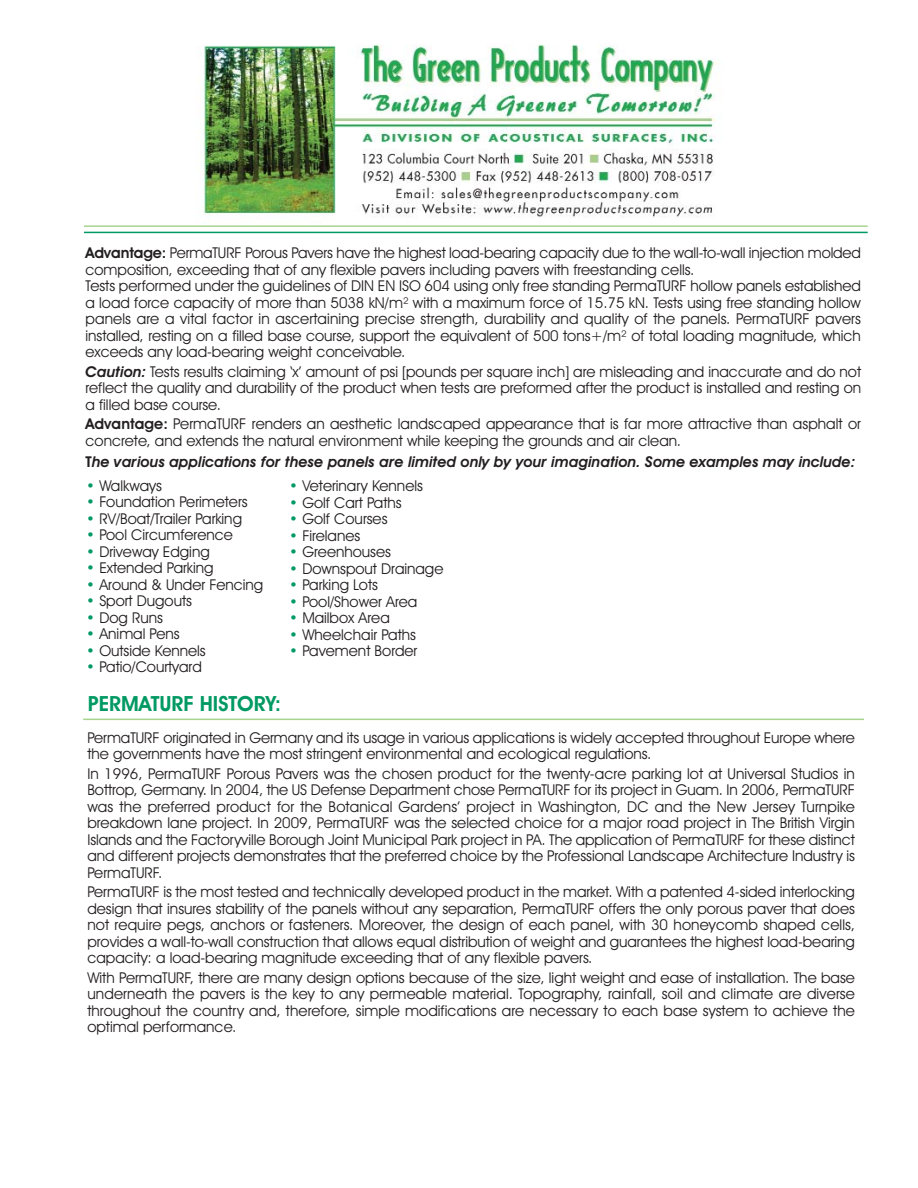
<style>
.page{position:relative;width:918px;height:1188px;background:#fff}
.page>*{position:absolute;margin:0;border:0;box-sizing:border-box;transform-origin:0 0}
.t1{font:600 21px "Avant Garde IT Cby BT";color:#009964}
.t2{font:15px/16.5px "Avant Garde IT Cby BT";color:#231f20;text-align:justify}
.t3{font:italic 600 15px "Avant Garde IT Cby BT";color:#231f20}
.s1{font-weight:600}
.s2{font-weight:600;font-style:italic}
.s3{font-style:normal}
.s4{color:#009964}
</style>
<div class="page">
<img style="left:200px;top:44px;width:518px;height:174px">
<hr style="left:83px;top:719px;width:781px;height:1px;background:#a7d48e">
<hr style="left:84px;top:225px;width:784px;height:2px;background:#a7d48e">
<hr style="left:84px;top:232px;width:784px;height:1px;background:#009964">
<p class="t2" style="left:86px;top:246px;width:777px;text-align:left"><span class="s1">Advantage:</span> PermaTURF Porous Pavers have the highest load-bearing capacity due to the wall-to-wall injection molded composition, exceeding that of any flexible pavers including pavers with freestanding cells.<br>Tests performed under the guidelines of DIN EN ISO 604 using only free standing PermaTURF hollow panels established a load force capacity of more than 5038 kN/m² with a maximum force of 15.75 kN. Tests using free standing hollow panels are a vital factor in ascertaining precise strength, durability and quality of the panels. PermaTURF pavers installed, resting on a filled base course, support the equivalent of 500 tons+/m² of total loading magnitude, which exceeds any load-bearing weight conceivable.</p>
<p class="t2" style="left:86px;top:365px;width:777px"><span class="s2">Caution:</span> Tests results claiming ‘x’ amount of psi [pounds per square inch] are misleading and inaccurate and do not reflect the quality and durability of the product when tests are preformed after the product is installed and resting on a filled base course.</p>
<p class="t2" style="left:86px;top:417px;width:777px"><span class="s1">Advantage:</span> PermaTURF renders an aesthetic landscaped appearance that is far more attractive than asphalt or concrete, and extends the natural environment while keeping the grounds and air clean.</p>
<p class="t3" style="left:86px;top:456px;width:771px"><span class="s3">T</span>he various applications for these panels are limited only by your imagination. Some examples may include:</p>
<p class="t2" style="left:86px;top:479px;width:77px"><span class="s4">•</span> Walkways</p>
<p class="t2" style="left:86px;top:495px;width:163px"><span class="s4">•</span> Foundation Perimeters</p>
<p class="t2" style="left:86px;top:512px;width:157px"><span class="s4">•</span> RV/Boat/Trailer Parking</p>
<p class="t2" style="left:86px;top:528px;width:148px"><span class="s4">•</span> Pool Circumference</p>
<p class="t2" style="left:86px;top:545px;width:125px"><span class="s4">•</span> Driveway Edging</p>
<p class="t2" style="left:86px;top:561px;width:129px"><span class="s4">•</span> Extended Parking</p>
<p class="t2" style="left:86px;top:578px;width:179px"><span class="s4">•</span> Around &amp; Under Fencing</p>
<p class="t2" style="left:86px;top:594px;width:107px"><span class="s4">•</span> Sport Dugouts</p>
<p class="t2" style="left:86px;top:611px;width:78px"><span class="s4">•</span> Dog Runs</p>
<p class="t2" style="left:86px;top:627px;width:95px"><span class="s4">•</span> Animal Pens</p>
<p class="t2" style="left:86px;top:644px;width:121px"><span class="s4">•</span> Outside Kennels</p>
<p class="t2" style="left:86px;top:660px;width:117px"><span class="s4">•</span> Patio/Courtyard</p>
<p class="t2" style="left:289px;top:479px;width:135px"><span class="s4">•</span> Veterinary Kennels</p>
<p class="t2" style="left:289px;top:496px;width:114px"><span class="s4">•</span> Golf Cart Paths</p>
<p class="t2" style="left:289px;top:512px;width:100px"><span class="s4">•</span> Golf Courses</p>
<p class="t2" style="left:289px;top:529px;width:72px"><span class="s4">•</span> Firelanes</p>
<p class="t2" style="left:289px;top:545px;width:103px"><span class="s4">•</span> Greenhouses</p>
<p class="t2" style="left:289px;top:562px;width:156px"><span class="s4">•</span> Downspout Drainage</p>
<p class="t2" style="left:289px;top:578px;width:90px"><span class="s4">•</span> Parking Lots</p>
<p class="t2" style="left:289px;top:595px;width:130px"><span class="s4">•</span> Pool/Shower Area</p>
<p class="t2" style="left:289px;top:611px;width:102px"><span class="s4">•</span> Mailbox Area</p>
<p class="t2" style="left:289px;top:628px;width:128px"><span class="s4">•</span> Wheelchair Paths</p>
<p class="t2" style="left:289px;top:644px;width:130px"><span class="s4">•</span> Pavement Border</p>
<h1 class="t1" style="left:88px;top:696px;width:195px">PERMATURF HISTORY:</h1>
<p class="t2" style="left:87px;top:731px;width:769px">PermaTURF originated in Germany and its usage in various applications is widely accepted throughout Europe where the governments have the most stringent environmental and ecological regulations.</p>
<p class="t2" style="left:87px;top:767px;width:769px">In 1996, PermaTURF Porous Pavers was the chosen product for the twenty-acre parking lot at Universal Studios in Bottrop, Germany. In 2004, the US Defense Department chose PermaTURF for its project in Guam. In 2006, PermaTURF was the preferred product for the Botanical Gardens’ project in Washington, DC and the New Jersey Turnpike breakdown lane project. In 2009, PermaTURF was the selected choice for a major road project in The British Virgin Islands and the Factoryville Borough Joint Municipal Park project in PA. The application of PermaTURF for these distinct and different projects demonstrates that the preferred choice by the Professional Landscape Architecture Industry is PermaTURF.</p>
<p class="t2" style="left:87px;top:885px;width:769px">PermaTURF is the most tested and technically developed product in the market. With a patented 4-sided interlocking design that insures stability of the panels without any separation, PermaTURF offers the only porous paver that does not require pegs, anchors or fasteners. Moreover, the design of each panel, with 30 honeycomb shaped cells, provides a wall-to-wall construction that allows equal distribution of weight and guarantees the highest load-bearing capacity: a load-bearing magnitude exceeding that of any flexible pavers.</p>
<p class="t2" style="left:87px;top:971px;width:769px">With PermaTURF, there are many design options because of the size, light weight and ease of installation. The base underneath the pavers is the key to any permeable material. Topography, rainfall, soil and climate are diverse throughout the country and, therefore, simple modifications are necessary to each base system to achieve the optimal performance.</p>
</div>
